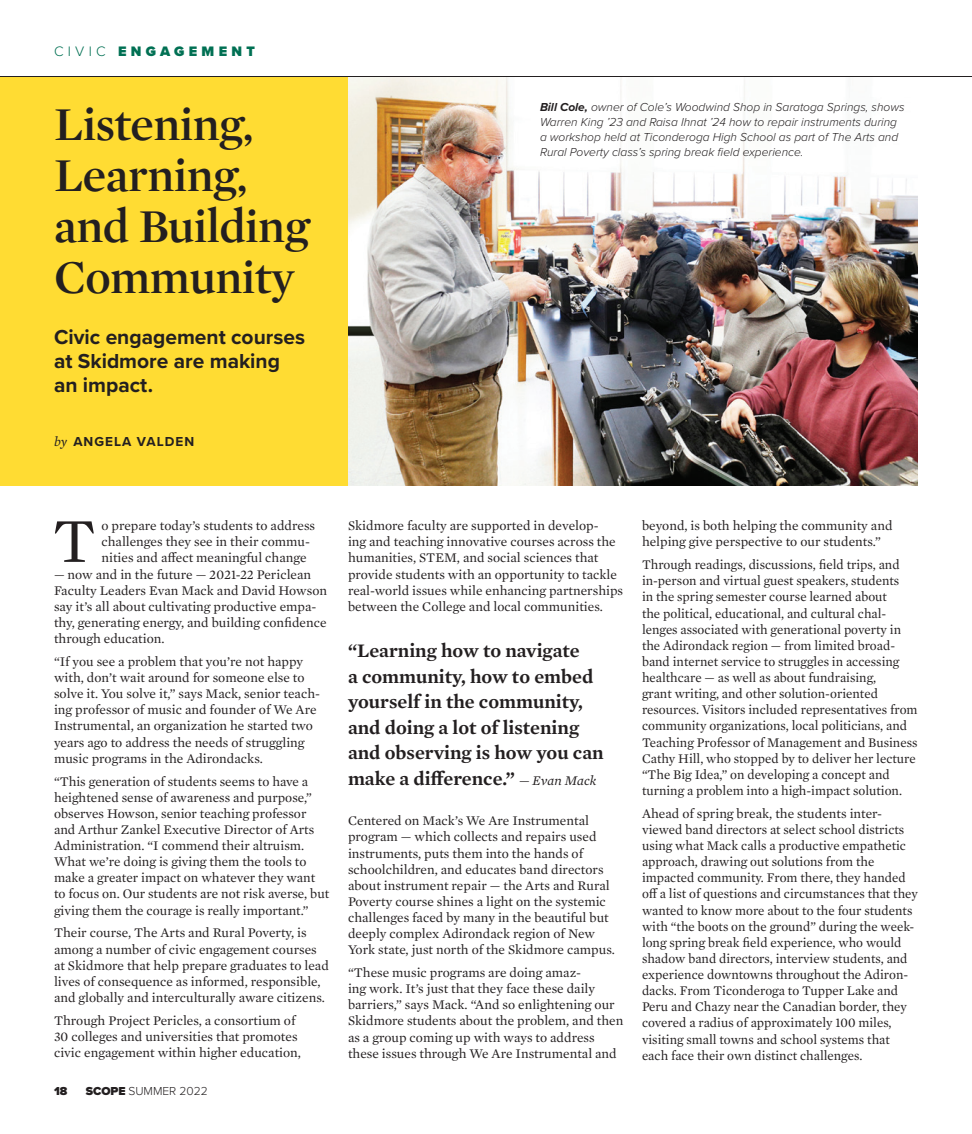
<style>
.page{position:relative;width:972px;height:1134px;background:#fff}
.page>*{position:absolute;margin:0;border:0;box-sizing:border-box;transform-origin:0 0}
.t1{font:63.6px "Mercury Text G1";color:#231f20}
.t2{font:600 48px/51px "Mercury Display";letter-spacing:-.01em;color:#231f20}
.t3{font:700 21px/24px "Proxima Nova";color:#231f20}
.t4{font:600 19.5px/25.5px "Mercury Text G1";color:#231f20}
.t5{font:900 14.25px "Proxima Nova";letter-spacing:.3em;color:#007053}
.t6{font:13.5px/16px "Mercury Text G1";color:#231f20}
.t7{font:700 13.5px "Proxima Nova";letter-spacing:.075em;color:#231f20}
.t8{font:italic 300 12px/15px "Proxima Nova";color:#231f20}
.t9{font:300 12px "Proxima Nova";color:#231f20}
.t10{font:900 12px "Proxima Nova";color:#231f20}
.s1{font-weight:300}
.s2{font-family:"Mercury Text G1";font-weight:400;font-style:italic}
.s3{font-weight:700}
.s4{font-weight:900}
.s5{font-weight:400;font-size:13.5px}
.s6{font-weight:400;font-style:italic;font-size:13.5px}
</style>
<div class="page">
<div style="left:0;top:76px;width:348px;height:410px;background:#ffdc33"></div>
<img style="left:348px;top:77px;width:570px;height:409px">
<hr style="left:0;top:76px;width:972px;height:1px;background:#231f20">
<p class="t5" style="left:54px;top:40px;width:202px"><span class="s1">CIVIC</span> ENGAGEMENT</p>
<h2 class="t2" style="left:54px;top:96px;width:256px">Listening,<br>Learning, and Building<br>Community</h2>
<h3 class="t3" style="left:54px;top:324px;width:253px">Civic engagement courses at Skidmore are making an impact.</h3>
<p class="t7" style="left:54px;top:431px;width:142px"><span class="s2">by</span> ANGELA VALDEN</p>
<p class="t8" style="left:540px;top:99px;width:366px"><span class="s3">Bill Cole,</span> owner of Cole’s Woodwind Shop in Saratoga Springs, shows Warren King ’23 and Raisa Ihnat ’24 how to repair instruments during a workshop held at Ticonderoga High School as part of The Arts and Rural Poverty class’s spring break field experience.</p>
<p class="t6" style="left:101px;top:517px;width:215px">o prepare today’s students to address challenges they see in their commu&shy;nities and affect meaningful change</p>
<p class="t6" style="left:54px;top:565px;width:275px">— now and in the future — 2021-22 Periclean Faculty Leaders Evan Mack and David Howson say it’s all about cultivating productive empa&shy;thy, generating energy, and building confidence through education.</p>
<p class="t6" style="left:54px;top:653px;width:268px">“If you see a problem that you’re not happy with, don’t wait around for someone else to solve it. You solve it,” says Mack, senior teach&shy;ing professor of music and founder of We Are Instrumental, an organization he started two years ago to address the needs of struggling music programs in the Adirondacks.</p>
<p class="t6" style="left:54px;top:772px;width:277px">“This generation of students seems to have a heightened sense of awareness and purpose,” observes Howson, senior teaching professor and Arthur Zankel Executive Director of Arts Administration. “I commend their altruism.<br>What we’re doing is giving them the tools to make a greater impact on whatever they want to focus on. Our students are not risk averse, but giving them the courage is really important.”</p>
<p class="t6" style="left:54px;top:924px;width:276px">Their course, The Arts and Rural Poverty, is among a number of civic engagement courses at Skidmore that help prepare graduates to lead lives of consequence as informed, responsible, and globally and interculturally aware citizens.</p>
<p class="t6" style="left:54px;top:1012px;width:249px">Through Project Pericles, a consortium of<br>30 colleges and universities that promotes civic engagement within higher education,</p>
<h1 class="t1" style="left:53px;top:495px;width:44px">T</h1>
<p class="t10" style="left:54px;top:1082px;width:15px">18</p>
<p class="t9" style="left:86px;top:1082px;width:124px"><span class="s4">SCOPE</span> SUMMER 2022</p>
<p class="t6" style="left:348px;top:517px;width:277px">Skidmore faculty are supported in develop-<br>ing and teaching innovative courses across the humanities, STEM, and social sciences that provide students with an opportunity to tackle real-world issues while enhancing partnerships between the College and local communities.</p>
<h3 class="t4" style="left:348px;top:637px;width:257px">“Learning how to navigate<br>a community, how to embed yourself in the community, and doing a lot of listening and observing is how you can make a difference.” <span class="s5">—</span> <span class="s6">Evan Mack</span></h3>
<p class="t6" style="left:348px;top:812px;width:268px">Centered on Mack’s We Are Instrumental program — which collects and repairs used instruments, puts them into the hands of schoolchildren, and educates band directors about instrument repair — the Arts and Rural Poverty course shines a light on the systemic challenges faced by many in the beautiful but deeply complex Adirondack region of New York state, just north of the Skidmore campus.</p>
<p class="t6" style="left:348px;top:964px;width:277px">“These music programs are doing amaz-<br>ing work. It’s just that they face these daily barriers,” says Mack. “And so enlightening our Skidmore students about the problem, and then as a group coming up with ways to address these issues through We Are Instrumental and</p>
<p class="t6" style="left:642px;top:517px;width:252px">beyond, is both helping the community and helping give perspective to our students.”</p>
<p class="t6" style="left:642px;top:556px;width:277px">Through readings, discussions, field trips, and in-person and virtual guest speakers, students<br>in the spring semester course learned about<br>the political, educational, and cultural chal&shy;lenges associated with generational poverty in the Adirondack region — from limited broad&shy;band internet service to struggles in accessing healthcare — as well as about fundraising,<br>grant writing, and other solution-oriented resources. Visitors included representatives from community organizations, local politicians, and Teaching Professor of Management and Business Cathy Hill, who stopped by to deliver her lecture “The Big Idea,” on developing a concept and turning a problem into a high-impact solution.</p>
<p class="t6" style="left:642px;top:805px;width:277px">Ahead of spring break, the students inter&shy;viewed band directors at select school districts using what Mack calls a productive empathetic approach, drawing out solutions from the impacted community. From there, they handed off a list of questions and circumstances that they wanted to know more about to the four students with “the boots on the ground” during the week&shy;long spring break field experience, who would shadow band directors, interview students, and experience downtowns throughout the Adiron&shy;dacks. From Ticonderoga to Tupper Lake and Peru and Chazy near the Canadian border, they covered a radius of approximately 100 miles, visiting small towns and school systems that each face their own distinct challenges.</p>
</div>
